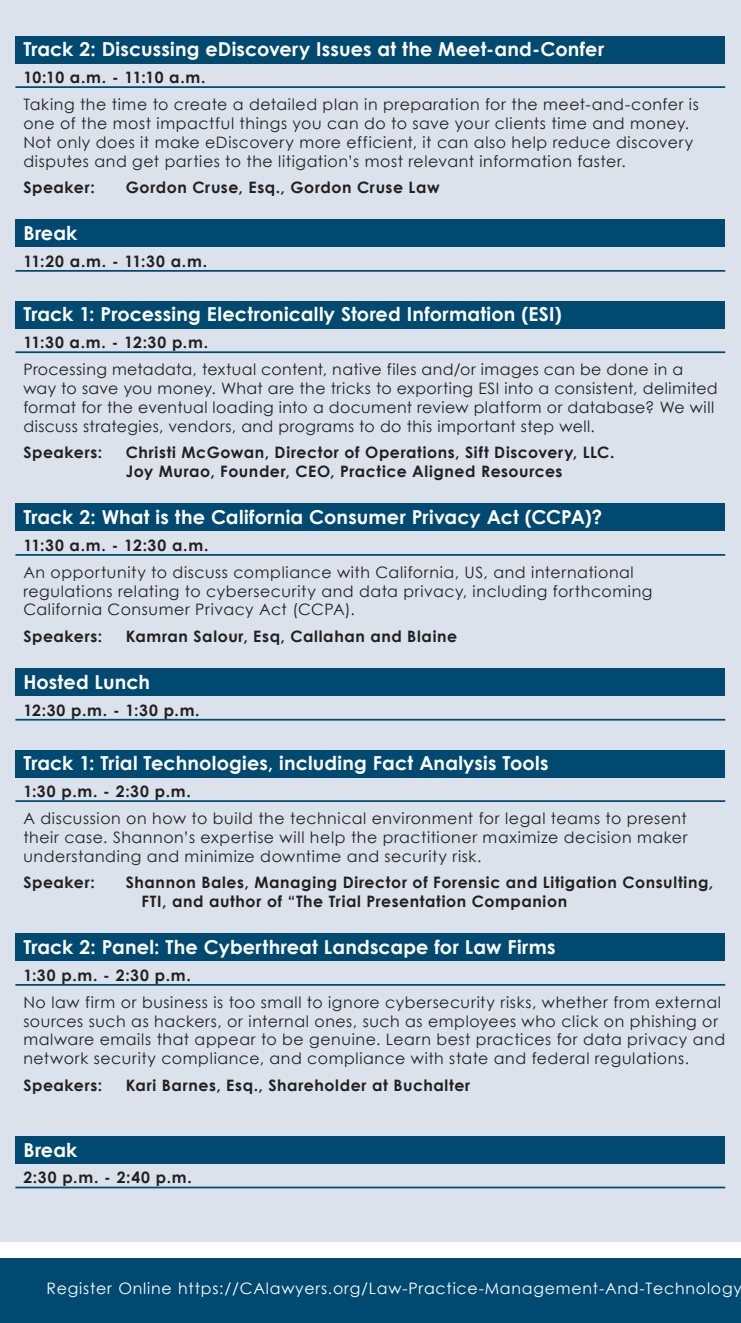
<style>
.page{position:relative;width:741px;height:1323px;background:#fff}
.page>*{position:absolute;margin:0;border:0;box-sizing:border-box;transform-origin:0 0}
.t1{font:700 19.25px "Century Gothic";letter-spacing:.01em;color:#fff}
.t2{font:15.75px/18.9px "Century Gothic";letter-spacing:.035em;color:#231f20}
.t3{font:700 15.75px/18.9px "Century Gothic";letter-spacing:.035em;color:#231f20}
.t4{font:15.75px "Century Gothic";letter-spacing:.05em;color:#fff}
</style>
<div class="page">
<div style="left:0;top:0;width:740px;height:1311px;background:#dbe2ec"></div>
<div style="left:0;top:1258px;width:740px;height:65px;background:#004a72"></div>
<div style="left:0;top:1242px;width:740px;height:16px;background:#fff"></div>
<div style="left:15px;top:36px;width:709px;height:27px;background:#004a72"></div>
<hr style="left:15px;top:86px;width:709px;height:2px;background:#004a72">
<div style="left:15px;top:219px;width:709px;height:28px;background:#004a72"></div>
<hr style="left:15px;top:270px;width:709px;height:2px;background:#004a72">
<div style="left:15px;top:301px;width:709px;height:28px;background:#004a72"></div>
<hr style="left:15px;top:351px;width:709px;height:2px;background:#004a72">
<div style="left:15px;top:503px;width:709px;height:28px;background:#004a72"></div>
<hr style="left:15px;top:554px;width:709px;height:2px;background:#004a72">
<div style="left:15px;top:668px;width:709px;height:28px;background:#004a72"></div>
<hr style="left:15px;top:719px;width:709px;height:2px;background:#004a72">
<div style="left:15px;top:750px;width:709px;height:27px;background:#004a72"></div>
<hr style="left:15px;top:800px;width:709px;height:2px;background:#004a72">
<div style="left:15px;top:933px;width:709px;height:28px;background:#004a72"></div>
<hr style="left:15px;top:984px;width:709px;height:2px;background:#004a72">
<div style="left:15px;top:1136px;width:709px;height:28px;background:#004a72"></div>
<hr style="left:15px;top:1187px;width:709px;height:1px;background:#004a72">
<p class="t1" style="left:23px;top:35px;width:582px">Track 2: Discussing eDiscovery Issues at the Meet-and-Confer</p>
<p class="t3" style="left:23px;top:67px;width:184px">10:10 a.m. - 11:10 a.m.</p>
<p class="t2" style="left:23px;top:94px;width:676px">Taking the time to create a detailed plan in preparation for the meet-and-confer is one of the most impactful things you can do to save your clients time and money.<br>Not only does it make eDiscovery more efficient, it can also help reduce discovery disputes and get parties to the litigation’s most relevant information faster.</p>
<p class="t3" style="left:23px;top:177px;width:73px">Speaker:</p>
<p class="t3" style="left:126px;top:177px;width:315px">Gordon Cruse, Esq., Gordon Cruse Law</p>
<p class="t1" style="left:23px;top:218px;width:56px">Break</p>
<p class="t3" style="left:23px;top:251px;width:185px">11:20 a.m. - 11:30 a.m.</p>
<p class="t1" style="left:23px;top:300px;width:539px">Track 1: Processing Electronically Stored Information (ESI)</p>
<p class="t3" style="left:23px;top:332px;width:186px">11:30 a.m. - 12:30 p.m.</p>
<p class="t2" style="left:23px;top:360px;width:695px">Processing metadata, textual content, native files and/or images can be done in a way to save you money. What are the tricks to exporting ESI into a consistent, delimited format for the eventual loading into a document review platform or database? We will discuss strategies, vendors, and programs to do this important step well.</p>
<p class="t3" style="left:23px;top:443px;width:80px">Speakers:</p>
<p class="t3" style="left:126px;top:443px;width:490px">Christi McGowan, Director of Operations, Sift Discovery, LLC.<br>Joy Murao, Founder, CEO, Practice Aligned Resources</p>
<p class="t1" style="left:23px;top:502px;width:580px">Track 2: What is the California Consumer Privacy Act (CCPA)?</p>
<p class="t3" style="left:23px;top:535px;width:186px">11:30 a.m. - 12:30 a.m.</p>
<p class="t2" style="left:23px;top:562px;width:630px">An opportunity to discuss compliance with California, US, and international regulations relating to cybersecurity and data privacy, including forthcoming<br>California Consumer Privacy Act (CCPA).</p>
<p class="t3" style="left:23px;top:626px;width:80px">Speakers:</p>
<p class="t3" style="left:126px;top:626px;width:333px">Kamran Salour, Esq, Callahan and Blaine</p>
<p class="t1" style="left:23px;top:667px;width:128px">Hosted Lunch</p>
<p class="t3" style="left:23px;top:700px;width:178px">12:30 p.m. - 1:30 p.m.</p>
<p class="t1" style="left:23px;top:749px;width:526px">Track 1: Trial Technologies, including Fact Analysis Tools</p>
<p class="t3" style="left:23px;top:781px;width:169px">1:30 p.m. - 2:30 p.m.</p>
<p class="t2" style="left:23px;top:808px;width:665px;text-align:justify">A discussion on how to build the technical environment for legal teams to present their case. Shannon’s expertise will help the practitioner maximize decision maker understanding and minimize downtime and security risk.</p>
<p class="t3" style="left:23px;top:873px;width:73px">Speaker:</p>
<p class="t3" style="left:141px;top:873px;width:573px;text-indent:-16px">Shannon Bales, Managing Director of Forensic and Litigation Consulting,<br>FTI, and author of “The Trial Presentation Companion</p>
<p class="t1" style="left:23px;top:932px;width:533px">Track 2: Panel: The Cyberthreat Landscape for Law Firms</p>
<p class="t3" style="left:23px;top:965px;width:169px">1:30 p.m. - 2:30 p.m.</p>
<p class="t2" style="left:23px;top:992px;width:703px">No law firm or business is too small to ignore cybersecurity risks, whether from external sources such as hackers, or internal ones, such as employees who click on phishing or malware emails that appear to be genuine. Learn best practices for data privacy and network security compliance, and compliance with state and federal regulations.</p>
<p class="t3" style="left:23px;top:1075px;width:80px">Speakers:</p>
<p class="t3" style="left:126px;top:1075px;width:346px">Kari Barnes, Esq., Shareholder at Buchalter</p>
<p class="t1" style="left:23px;top:1135px;width:56px">Break</p>
<p class="t3" style="left:23px;top:1168px;width:170px">2:30 p.m. - 2:40 p.m.</p>
<p class="t4" style="left:46px;top:1278px;width:696px">Register Online https://CAlawyers.org/Law-Practice-Management-And-Technology</p>
</div>
